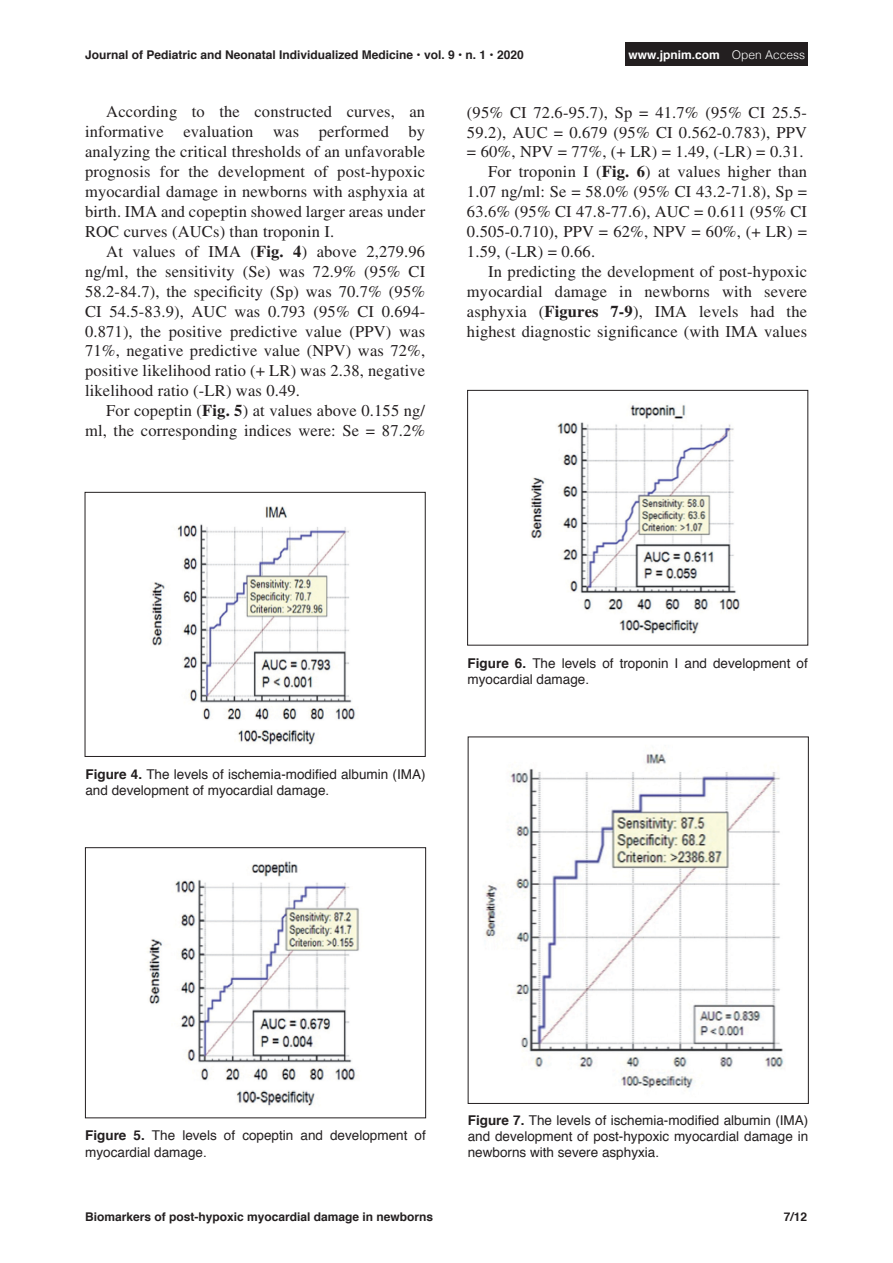
<style>
.page{position:relative;width:893px;height:1263px;background:#fff}
.page>*{position:absolute;margin:0;border:0;box-sizing:border-box;transform-origin:0 0}
.Body1{font:16.5px/20px "Times LT Std";letter-spacing:.01em;color:#231f20;text-align:justify}
.t1{font:13.5px/16.2px "Helvetica";color:#231f20}
.t2{font:700 12px "Helvetica";color:#231f20}
.t3{font:700 12px "Helvetica";color:#fff}
.s1{font-weight:300}
.s2{font-weight:700}
</style>
<div class="page">
<div style="left:626px;top:43px;width:182px;height:23px;background:#231f20"></div>
<img style="left:151px;top:506px;width:205px;height:239px">
<div style="left:85px;top:492px;width:341px;height:265px;border:1px solid #231f20"></div>
<img style="left:147px;top:861px;width:212px;height:245px">
<div style="left:85px;top:847px;width:341px;height:271px;border:1px solid #231f20"></div>
<img style="left:530px;top:405px;width:210px;height:229px">
<div style="left:467px;top:390px;width:341px;height:255px;border:1px solid #231f20"></div>
<img style="left:484px;top:753px;width:300px;height:336px">
<div style="left:468px;top:736px;width:341px;height:368px;border:1px solid #231f20"></div>
<p class="t2" style="left:85px;top:45px;width:440px">Journal of Pediatric and Neonatal Individualized Medicine • vol. 9 • n. 1 • 2020</p>
<p class="t3" style="left:629px;top:45px;width:178px">www.jpnim.com <span class="s1">Open Access</span></p>
<p class="Body1" style="left:85px;top:101px;width:342px;text-indent:21px">According to the constructed curves, an informative evaluation was performed by analyzing the critical thresholds of an unfavorable prognosis for the development of post-hypoxic myocardial damage in newborns with asphyxia at birth. IMA and copeptin showed larger areas under ROC curves (AUCs) than troponin I.</p>
<p class="Body1" style="left:85px;top:241px;width:342px;text-indent:21px">At values of IMA (<span class="s2">Fig. 4</span>) above 2,279.96 ng/ml, the sensitivity (Se) was 72.9% (95% CI 58.2-84.7), the specificity (Sp) was 70.7% (95% CI 54.5-83.9), AUC was 0.793 (95% CI 0.694- 0.871), the positive predictive value (PPV) was 71%, negative predictive value (NPV) was 72%, positive likelihood ratio (+ LR) was 2.38, negative likelihood ratio (-LR) was 0.49.</p>
<p class="Body1" style="left:85px;top:401px;width:342px;text-align:right">For copeptin (<span class="s2">Fig. 5</span>) at values above 0.155 ng/ ml, the corresponding indices were: Se = 87.2%</p>
<p class="Body1" style="left:467px;top:102px;width:342px">(95% CI 72.6-95.7), Sp = 41.7% (95% CI 25.5- 59.2), AUC = 0.679 (95% CI 0.562-0.783), PPV = 60%, NPV = 77%, (+ LR) = 1.49, (-LR) = 0.31.</p>
<p class="Body1" style="left:467px;top:162px;width:342px;text-indent:21px">For troponin I (<span class="s2">Fig. 6</span>) at values higher than 1.07 ng/ml: Se = 58.0% (95% CI 43.2-71.8), Sp = 63.6% (95% CI 47.8-77.6), AUC = 0.611 (95% CI 0.505-0.710), PPV = 62%, NPV = 60%, (+ LR) = 1.59, (-LR) = 0.66.</p>
<p class="Body1" style="left:467px;top:262px;width:342px;text-indent:21px">In predicting the development of post-hypoxic myocardial damage in newborns with severe asphyxia (<span class="s2">Figures 7-9</span>), IMA levels had the highest diagnostic significance (with IMA values</p>
<p class="t1" style="left:85px;top:766px;width:342px"><span class="s2">Figure 4.</span> The levels of ischemia-modified albumin (IMA) and development of myocardial damage.</p>
<p class="t1" style="left:468px;top:655px;width:342px"><span class="s2">Figure 6.</span> The levels of troponin I and development of myocardial damage.</p>
<p class="t1" style="left:85px;top:1128px;width:342px"><span class="s2">Figure 5.</span> The levels of copeptin and development of myocardial damage.</p>
<p class="t2" style="left:85px;top:1207px;width:350px">Biomarkers of post-hypoxic myocardial damage in newborns</p>
<p class="t1" style="left:468px;top:1112px;width:342px;text-align:justify"><span class="s2">Figure 7.</span> The levels of ischemia-modified albumin (IMA) and development of post-hypoxic myocardial damage in newborns with severe asphyxia.</p>
<p class="t2" style="left:784px;top:1207px;width:25px">7/12</p>
</div>
